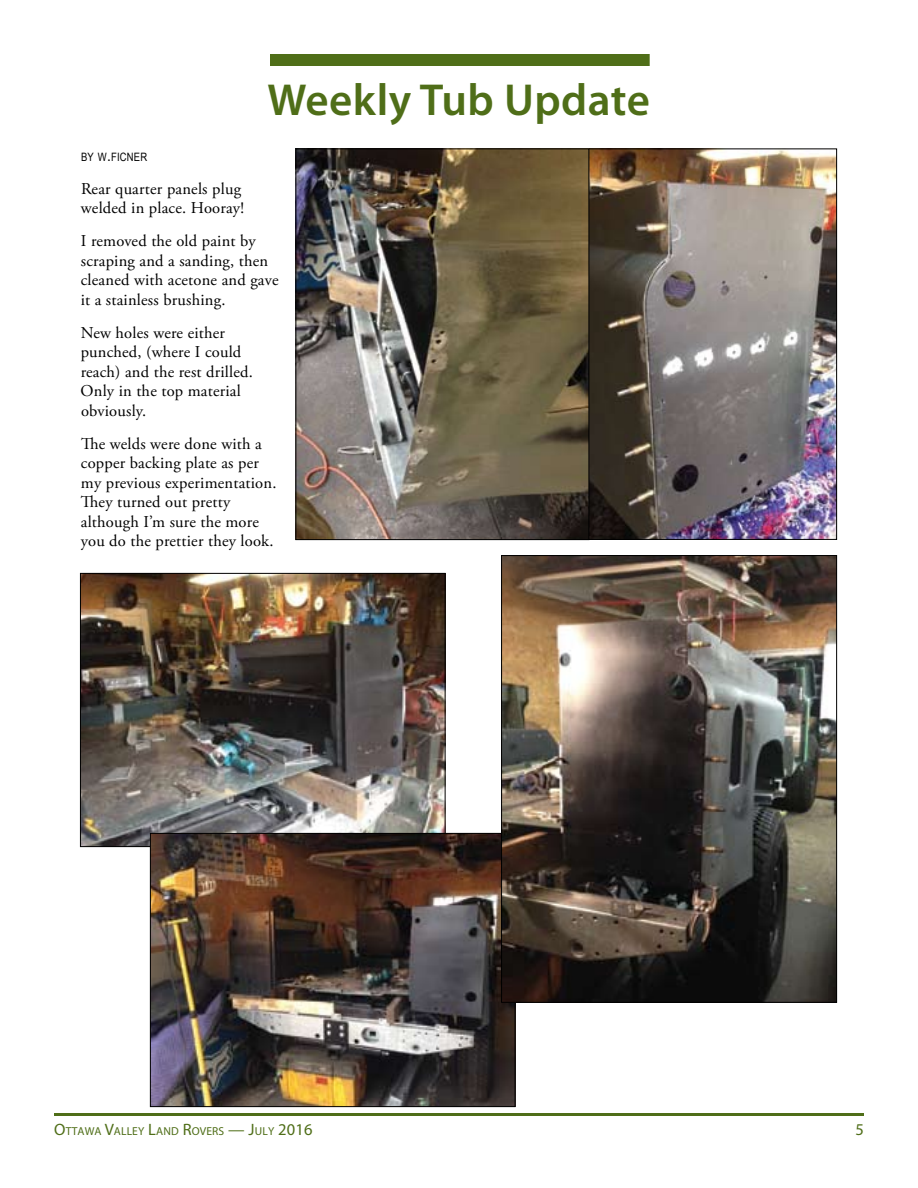
<style>
.page{position:relative;width:918px;height:1188px;background:#fff}
.page>*{position:absolute;margin:0;border:0;box-sizing:border-box;transform-origin:0 0}
.t1{font:600 45px "Myriad Pro";letter-spacing:.01em;color:#4f6e18}
.t2{font:16.5px/19.5px "Adobe Garamond Pro";letter-spacing:.01em;color:#000}
.t3{font:11.55px "Myriad Pro";letter-spacing:.015em;color:#4f6e18}
.t4{font:11.55px "Arial Narrow";letter-spacing:.015em;color:#000}
.s1{font-size:16.5px}
</style>
<div class="page">
<hr style="left:54px;top:1113px;width:810px;height:3px;background:#4f6e18">
<img style="left:589px;top:150px;width:246px;height:388px">
<div style="left:270px;top:54px;width:380px;height:12px;background:#4f6e18"></div>
<img style="left:298px;top:150px;width:289px;height:388px">
<div style="left:296px;top:148px;width:293px;height:392px;border:1px solid #000"></div>
<img style="left:82px;top:575px;width:362px;height:270px">
<img style="left:152px;top:835px;width:361px;height:270px">
<div style="left:150px;top:833px;width:365px;height:274px;border:1px solid #000"></div>
<img style="left:503px;top:557px;width:332px;height:444px">
<div style="left:501px;top:555px;width:336px;height:448px;border:1px solid #000"></div>
<h1 class="t1" style="left:268px;top:71px;width:384px">Weekly Tub Update</h1>
<p class="t4" style="left:81px;top:150px;width:68px">BY W<span class="s1">.</span>FICNER</p>
<p class="t2" style="left:81px;top:179px;width:165px">Rear quarter panels plug welded in place. Hooray!</p>
<p class="t2" style="left:81px;top:232px;width:199px">I removed the old paint by scraping and a sanding, then cleaned with acetone and gave it a stainless brushing.</p>
<p class="t2" style="left:81px;top:323px;width:174px">New holes were either punched, (where I could reach) and the rest drilled.<br>Only in the top material obviously.</p>
<p class="t2" style="left:81px;top:434px;width:197px">The welds were done with a copper backing plate as per my previous experimentation.<br>They turned out pretty although I’m sure the more you do the prettier they look.</p>
<p class="t3" style="left:54px;top:1124px;width:260px"><span class="s1">O</span>TTAWA <span class="s1">V</span>ALLEY <span class="s1">L</span>AND <span class="s1">R</span>OVERS <span class="s1">— J</span>ULY <span class="s1">2016</span></p>
</div>
